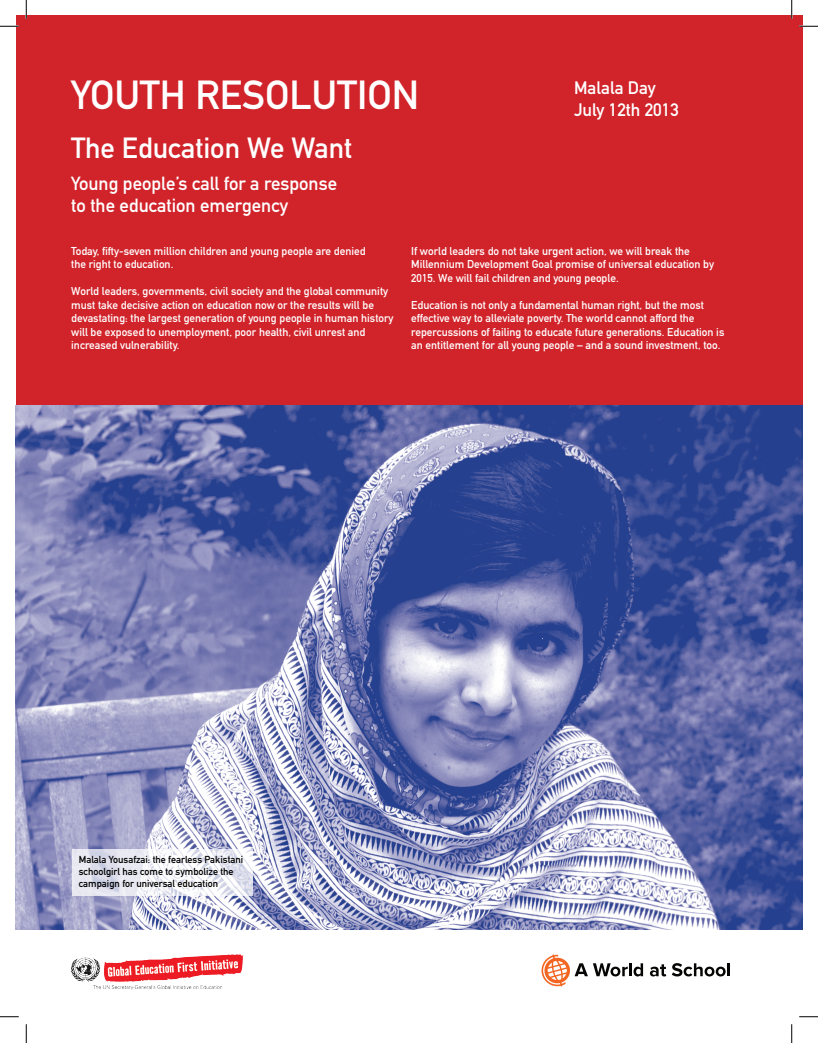
<style>
.page{position:relative;width:818px;height:1043px;background:#fff}
.page>*{position:absolute;margin:0;border:0;box-sizing:border-box;transform-origin:0 0}
.t1{font:40px "DIN Mittelschrift Std";color:#fff}
.t2{font:28.75px "DIN Mittelschrift Std";color:#fff}
.t3{font:18.75px "DIN Mittelschrift Std";color:#fff}
.t4{font:17.75px "DIN Mittelschrift Std";color:#fff}
.t5{font:11.25px/13.5px "DIN Mittelschrift Std";color:#fff}
.t6{font:10px/12px "DIN Mittelschrift Std";color:#000}
</style>
<div class="page">
<div style="left:16px;top:16px;width:786px;height:390px;background:#d1232a"></div>
<img style="left:16px;top:406px;width:786px;height:523px">
<img style="left:71px;top:954px;width:172px;height:35px">
<svg style="left:650px;top:963px;width:79px;height:13px"></svg>
<svg style="left:541px;top:954px;width:102px;height:33px"></svg>
<svg style="left:72px;top:848px;width:180px;height:47px"></svg>
<svg style="left:0;top:25px;width:19px;height:2px"></svg>
<svg style="left:799px;top:25px;width:19px;height:2px"></svg>
<svg style="left:0;top:1016px;width:19px;height:1px"></svg>
<svg style="left:799px;top:1016px;width:19px;height:1px"></svg>
<svg style="left:25px;top:0;width:2px;height:19px"></svg>
<svg style="left:25px;top:1024px;width:2px;height:18px"></svg>
<svg style="left:790px;top:0;width:2px;height:19px"></svg>
<svg style="left:791px;top:1024px;width:1px;height:18px"></svg>
<p class="t1" style="left:71px;top:71px;width:349px">YOUTH RESOLUTION</p>
<p class="t2" style="left:71px;top:131px;width:282px">The Education We Want</p>
<p class="t3" style="left:71px;top:172px;width:267px">Young people’s call for a response</p>
<p class="t3" style="left:71px;top:194px;width:218px">to the education emergency</p>
<p class="t5" style="left:71px;top:244px;width:296px">Today, fifty-seven million children and young people are denied</p>
<p class="t5" style="left:71px;top:257px;width:104px">the right to education.</p>
<p class="t5" style="left:71px;top:284px;width:324px">World leaders, governments, civil society and the global community must take decisive action on education now or the results will be devastating: the largest generation of young people in human history will be exposed to unemployment, poor health, civil unrest and increased vulnerability.</p>
<p class="t4" style="left:574px;top:78px;width:83px">Malala Day</p>
<p class="t4" style="left:574px;top:99px;width:106px">July 12th 2013</p>
<p class="t5" style="left:411px;top:244px;width:280px">If world leaders do not take urgent action, we will break the</p>
<p class="t5" style="left:411px;top:257px;width:304px">Millennium Development Goal promise of universal education by<br>2015. We will fail children and young people.</p>
<p class="t5" style="left:411px;top:298px;width:314px">Education is not only a fundamental human right, but the most effective way to alleviate poverty. The world cannot afford the repercussions of failing to educate future generations. Education is an entitlement for all young people – and a sound investment, too.</p>
<p class="t6" style="left:79px;top:853px;width:166px">Malala Yousafzai: the fearless Pakistani schoolgirl has come to symbolize the campaign for universal education</p>
</div>
